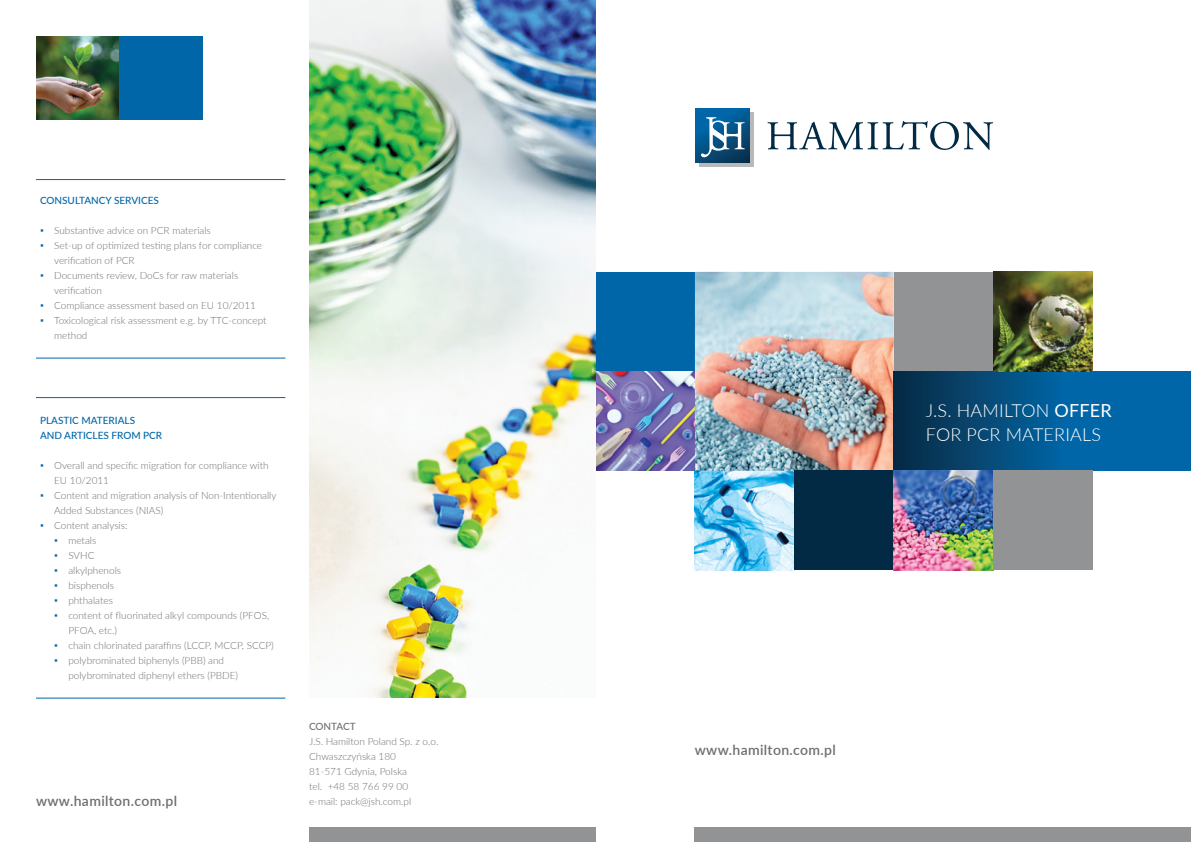
<style>
.page{position:relative;width:1191px;height:842px;background:#fff}
.page>*{position:absolute;margin:0;border:0;box-sizing:border-box;transform-origin:0 0}
.t1{font:300 18px/24px "Lato";letter-spacing:.01em;color:#fff}
.t2{font:600 14px "Lato";letter-spacing:.025em;color:#6d6e71}
.t3{font:300 10px/15px "Lato";color:#6d6e71}
.t4{font:500 10px/15px "Lato";color:#0066a8}
.t5{font:500 10px "Lato";letter-spacing:-.005em;color:#6d6e71}
.s1{color:#0066a8}
.s2{font-weight:400}
</style>
<div class="page">
<div style="left:595px;top:272px;width:100px;height:99px;background:#0066a8"></div>
<img style="left:595px;top:371px;width:100px;height:100px">
<img style="left:695px;top:471px;width:99px;height:99px">
<img style="left:695px;top:272px;width:198px;height:199px">
<div style="left:794px;top:471px;width:99px;height:99px;background:#032a44"></div>
<div style="left:893px;top:272px;width:100px;height:99px;background:#929394"></div>
<svg style="left:893px;top:371px;width:298px;height:100px;background:#035489"></svg>
<img style="left:893px;top:471px;width:100px;height:99px">
<img style="left:993px;top:272px;width:99px;height:99px">
<div style="left:993px;top:471px;width:99px;height:99px;background:#929394"></div>
<svg style="left:699px;top:112px;width:55px;height:54px"></svg>
<svg style="left:696px;top:108px;width:54px;height:54px"></svg>
<svg style="left:767px;top:121px;width:226px;height:29px"></svg>
<svg style="left:701px;top:117px;width:43px;height:42px"></svg>
<div style="left:695px;top:828px;width:496px;height:14px;background:#929394"></div>
<div style="left:309px;top:828px;width:286px;height:14px;background:#929394"></div>
<hr style="left:36px;top:179px;width:249px;height:1px;background:#0066a8">
<hr style="left:36px;top:358px;width:249px;height:1px;background:#0066a8">
<hr style="left:36px;top:397px;width:249px;height:1px;background:#0066a8">
<hr style="left:36px;top:698px;width:249px;height:1px;background:#0066a8">
<img style="left:309px;top:0;width:286px;height:698px">
<img style="left:36px;top:36px;width:83px;height:83px">
<div style="left:119px;top:36px;width:84px;height:83px;background:#0066a8"></div>
<p class="t4" style="left:40px;top:192px;width:120px">CONSULTANCY SERVICES</p>
<p class="t3" style="left:40px;top:223px;width:172px"><span class="s1">▪</span> Substantive advice on PCR materials</p>
<p class="t3" style="left:54px;top:238px;width:209px;text-indent:-14px"><span class="s1">▪</span> Set-up of optimized testing plans for compliance verification of PCR</p>
<p class="t3" style="left:54px;top:268px;width:185px;text-indent:-14px"><span class="s1">▪</span> Documents review, DoCs for raw materials verification</p>
<p class="t3" style="left:40px;top:298px;width:217px"><span class="s1">▪</span> Compliance assessment based on EU 10/2011</p>
<p class="t3" style="left:54px;top:313px;width:214px;text-indent:-14px"><span class="s1">▪</span> Toxicological risk assessment e.g. by TTC-concept method</p>
<p class="t4" style="left:40px;top:412px;width:124px">PLASTIC MATERIALS<br>AND ARTICLES FROM PCR</p>
<p class="t3" style="left:54px;top:458px;width:216px;text-indent:-14px"><span class="s1">▪</span> Overall and specific migration for compliance with<br>EU 10/2011</p>
<p class="t3" style="left:54px;top:488px;width:224px;text-indent:-14px"><span class="s1">▪</span> Content and migration analysis of Non-Intentionally<br>Added Substances (NIAS)</p>
<p class="t3" style="left:40px;top:518px;width:89px"><span class="s1">▪</span> Content analysis:</p>
<p class="t3" style="left:54px;top:533px;width:44px"><span class="s1">▪</span> metals</p>
<p class="t3" style="left:54px;top:548px;width:42px"><span class="s1">▪</span> SVHC</p>
<p class="t3" style="left:54px;top:563px;width:68px"><span class="s1">▪</span> alkylphenols</p>
<p class="t3" style="left:54px;top:578px;width:61px"><span class="s1">▪</span> bisphenols</p>
<p class="t3" style="left:54px;top:593px;width:60px"><span class="s1">▪</span> phthalates</p>
<p class="t3" style="left:68px;top:608px;width:202px;text-indent:-14px"><span class="s1">▪</span> content of fluorinated alkyl compounds (PFOS,<br>PFOA, etc.)</p>
<p class="t3" style="left:54px;top:638px;width:221px"><span class="s1">▪</span> chain chlorinated paraffins (LCCP, MCCP, SCCP)</p>
<p class="t3" style="left:68px;top:653px;width:171px;text-indent:-14px"><span class="s1">▪</span> polybrominated biphenyls (PBB) and polybrominated diphenyl ethers (PBDE)</p>
<h2 class="t2" style="left:36px;top:791px;width:143px">www.hamilton.com.pl</h2>
<p class="t5" style="left:309px;top:719px;width:48px">CONTACT</p>
<p class="t3" style="left:309px;top:734px;width:131px">J.S. Hamilton Poland Sp. z o.o.<br>Chwaszczyńska 180<br>81-571 Gdynia, Polska<br>tel. +48 58 766 99 00 e-mail: pack@jsh.com.pl</p>
<h1 class="t1" style="left:926px;top:398px;width:187px">J.S. HAMILTON <span class="s2">OFFER<br></span>FOR PCR MATERIALS</h1>
<h2 class="t2" style="left:694px;top:740px;width:143px">www.hamilton.com.pl</h2>
</div>
